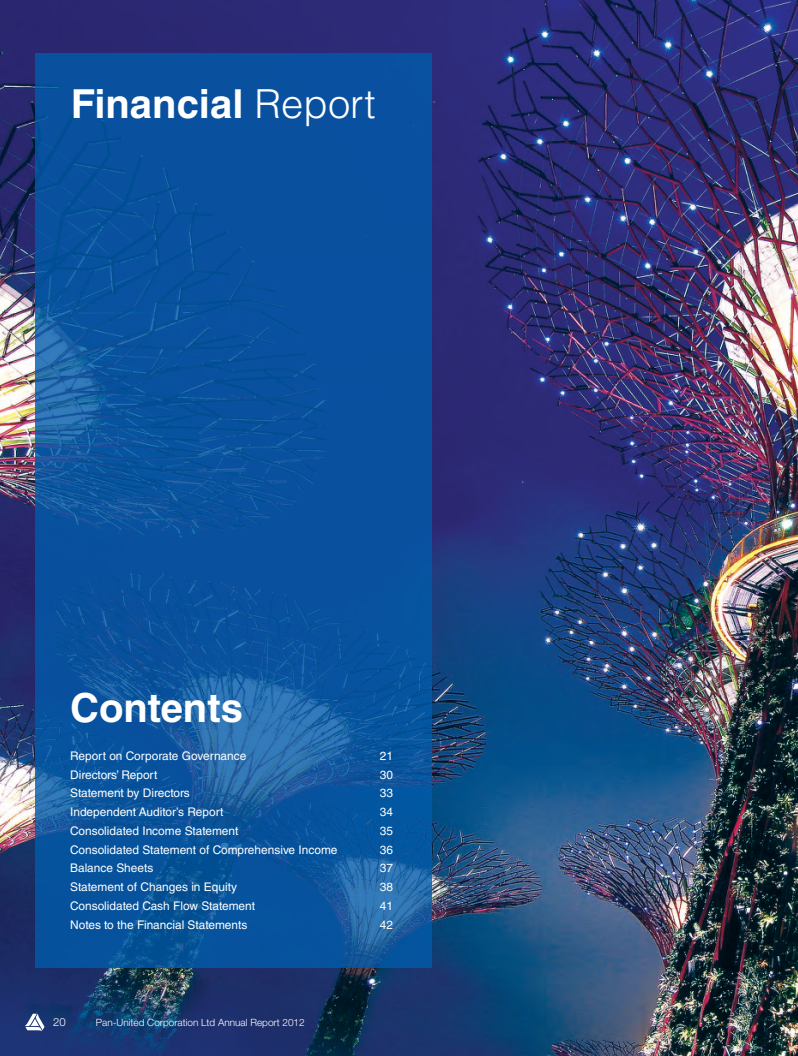
<style>
.page{position:relative;width:798px;height:1056px;background:#fff}
.page>*{position:absolute;margin:0;border:0;box-sizing:border-box;transform-origin:0 0}
.t1{font:700 40px "Helvetica LT Std";color:#fff}
.t2{font:11.88px "Helvetica LT Std";color:#fff}
.t3{font:300 11.25px "Helvetica Neue LT Std";color:#fff}
.t4{font:300 10px "Helvetica Neue LT Std";color:#fff}
.s1{font-weight:300}
</style>
<div class="page">
<img style="left:0;top:0;width:797px;height:1056px">
<svg style="left:35px;top:53px;width:396px;height:914px;background:#0b549f"></svg>
<svg style="left:25px;top:1014px;width:19px;height:17px"></svg>
<p class="t1" style="left:71px;top:79px;width:306px">Financial <span class="s1">Report</span></p>
<p class="t1" style="left:70px;top:684px;width:174px">Contents</p>
<p class="t2" style="left:70px;top:749px;width:178px">Report on Corporate Governance</p>
<p class="t2" style="left:379px;top:749px;width:15px">21</p>
<p class="t2" style="left:70px;top:768px;width:89px">Directors’ Report</p>
<p class="t2" style="left:379px;top:768px;width:15px">30</p>
<p class="t2" style="left:70px;top:786px;width:121px">Statement by Directors</p>
<p class="t2" style="left:379px;top:786px;width:15px">33</p>
<p class="t2" style="left:70px;top:805px;width:155px">Independent Auditor’s Report</p>
<p class="t2" style="left:379px;top:805px;width:15px">34</p>
<p class="t2" style="left:70px;top:824px;width:170px">Consolidated Income Statement</p>
<p class="t2" style="left:379px;top:824px;width:15px">35</p>
<p class="t2" style="left:70px;top:843px;width:269px">Consolidated Statement of Comprehensive Income</p>
<p class="t2" style="left:379px;top:843px;width:15px">36</p>
<p class="t2" style="left:70px;top:861px;width:85px">Balance Sheets</p>
<p class="t2" style="left:379px;top:861px;width:15px">37</p>
<p class="t2" style="left:70px;top:880px;width:168px">Statement of Changes in Equity</p>
<p class="t2" style="left:379px;top:880px;width:15px">38</p>
<p class="t2" style="left:70px;top:899px;width:186px">Consolidated Cash Flow Statement</p>
<p class="t2" style="left:379px;top:899px;width:15px">41</p>
<p class="t2" style="left:70px;top:918px;width:179px">Notes to the Financial Statements</p>
<p class="t2" style="left:379px;top:918px;width:15px">42</p>
<p class="t3" style="left:53px;top:1015px;width:14px">20</p>
<p class="t4" style="left:96px;top:1017px;width:210px">Pan-United Corporation Ltd Annual Report 2012</p>
</div>
